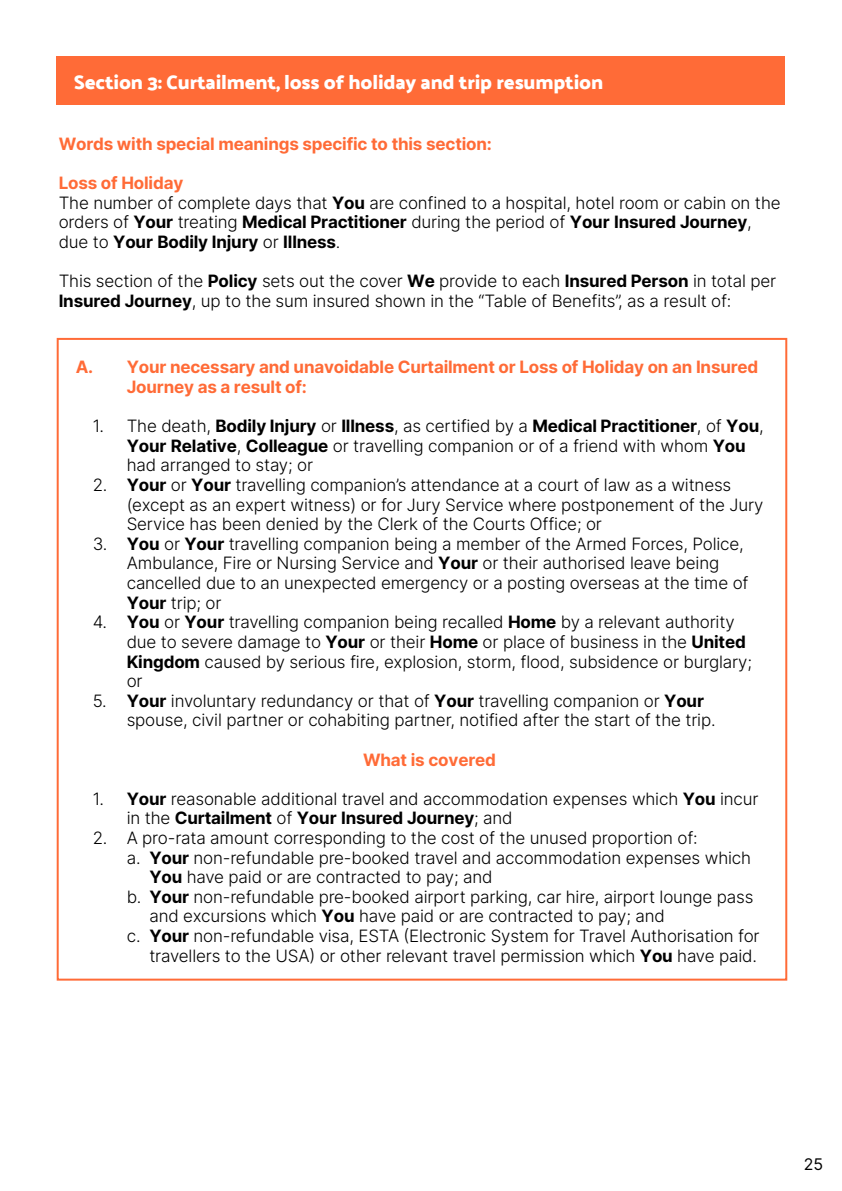
<style>
.page{position:relative;width:842px;height:1191px;background:#fff}
.page>*{position:absolute;margin:0;border:0;box-sizing:border-box;transform-origin:0 0}
.t1{font:600 20px "Palanquin Dark";letter-spacing:-.01em;color:#fff}
.t2{font:300 17px/19.6px "Inter";letter-spacing:-.01em;color:#000}
.t3{font:700 17px/19.6px "Inter";letter-spacing:-.01em;color:#ff6b37}
.t4{font:16px "Inter";color:#000}
.s1{font-weight:700;color:#ff6b37}
.s2{font-weight:700}
</style>
<div class="page">
<div style="left:57px;top:57px;width:728px;height:48px;background:#ff6b37"></div>
<p class="t1" style="left:74px;top:70px;width:531px">Section 3: Curtailment, loss of holiday and trip resumption</p>
<p class="t3" style="left:59px;top:133px;width:435px">Words with special meanings specific to this section:</p>
<p class="t2" style="left:59px;top:173px;width:723px"><span class="s1">Loss of Holiday<br></span>The number of complete days that <span class="s2">You</span> are confined to a hospital, hotel room or cabin on the orders of <span class="s2">Your</span> treating <span class="s2">Medical Practitioner</span> during the period of <span class="s2">Your Insured Journey</span>, due to <span class="s2">Your Bodily Injury</span> or <span class="s2">Illness</span>.</p>
<p class="t2" style="left:59px;top:271px;width:719px">This section of the <span class="s2">Policy</span> sets out the cover <span class="s2">We</span> provide to each <span class="s2">Insured Person</span> in total per<br><span class="s2">Insured Journey</span>, up to the sum insured shown in the “Table of Benefits”, as a result of:</p>
<p class="t3" style="left:127px;top:357px;width:633px;text-indent:-51px">A. Your necessary and unavoidable Curtailment or Loss of Holiday on an Insured<br>Journey as a result of:</p>
<p class="t2" style="left:127px;top:416px;width:638px;text-indent:-34px">1. The death, <span class="s2">Bodily Injury</span> or <span class="s2">Illness</span>, as certified by a <span class="s2">Medical Practitioner</span>, of <span class="s2">You</span>,<br><span class="s2">Your Relative</span>, <span class="s2">Colleague</span> or travelling companion or of a friend with whom <span class="s2">You </span>had arranged to stay; or</p>
<p class="t2" style="left:127px;top:475px;width:638px;text-indent:-34px">2. <span class="s2">Your</span> or <span class="s2">Your</span> travelling companion’s attendance at a court of law as a witness (except as an expert witness) or for Jury Service where postponement of the Jury<br>Service has been denied by the Clerk of the Courts Office; or</p>
<p class="t2" style="left:127px;top:533px;width:623px;text-indent:-34px">3. <span class="s2">You</span> or <span class="s2">Your</span> travelling companion being a member of the Armed Forces, Police, Ambulance, Fire or Nursing Service and <span class="s2">Your</span> or their authorised leave being cancelled due to an unexpected emergency or a posting overseas at the time of <span class="s2">Your</span> trip; or</p>
<p class="t2" style="left:127px;top:612px;width:627px;text-indent:-34px">4. <span class="s2">You</span> or <span class="s2">Your</span> travelling companion being recalled <span class="s2">Home</span> by a relevant authority due to severe damage to <span class="s2">Your</span> or their <span class="s2">Home</span> or place of business in the <span class="s2">United Kingdom</span> caused by serious fire, explosion, storm, flood, subsidence or burglary; or</p>
<p class="t2" style="left:127px;top:690px;width:590px;text-indent:-34px">5. <span class="s2">Your</span> involuntary redundancy or that of <span class="s2">Your</span> travelling companion or <span class="s2">Your </span>spouse, civil partner or cohabiting partner, notified after the start of the trip.</p>
<p class="t3" style="left:363px;top:749px;width:134px">What is covered</p>
<p class="t2" style="left:127px;top:788px;width:633px;text-indent:-34px">1. <span class="s2">Your</span> reasonable additional travel and accommodation expenses which <span class="s2">You</span> incur in the <span class="s2">Curtailment</span> of <span class="s2">Your Insured Journey</span>; and</p>
<p class="t2" style="left:93px;top:827px;width:607px">2. A pro-rata amount corresponding to the cost of the unused proportion of:</p>
<p class="t2" style="left:127px;top:847px;width:626px">a. <span class="s2">Your</span> non-refundable pre-booked travel and accommodation expenses which</p>
<p class="t2" style="left:149px;top:867px;width:345px"><span class="s2">You</span> have paid or are contracted to pay; and</p>
<p class="t2" style="left:127px;top:886px;width:628px">b. <span class="s2">Your</span> non-refundable pre-booked airport parking, car hire, airport lounge pass</p>
<p class="t2" style="left:149px;top:906px;width:517px">and excursions which <span class="s2">You</span> have paid or are contracted to pay; and</p>
<p class="t2" style="left:127px;top:925px;width:634px">c. <span class="s2">Your</span> non-refundable visa, ESTA (Electronic System for Travel Authorisation for</p>
<p class="t2" style="left:149px;top:945px;width:609px">travellers to the USA) or other relevant travel permission which <span class="s2">You</span> have paid.</p>
<p class="t4" style="left:804px;top:1152px;width:21px">25</p>
</div>
